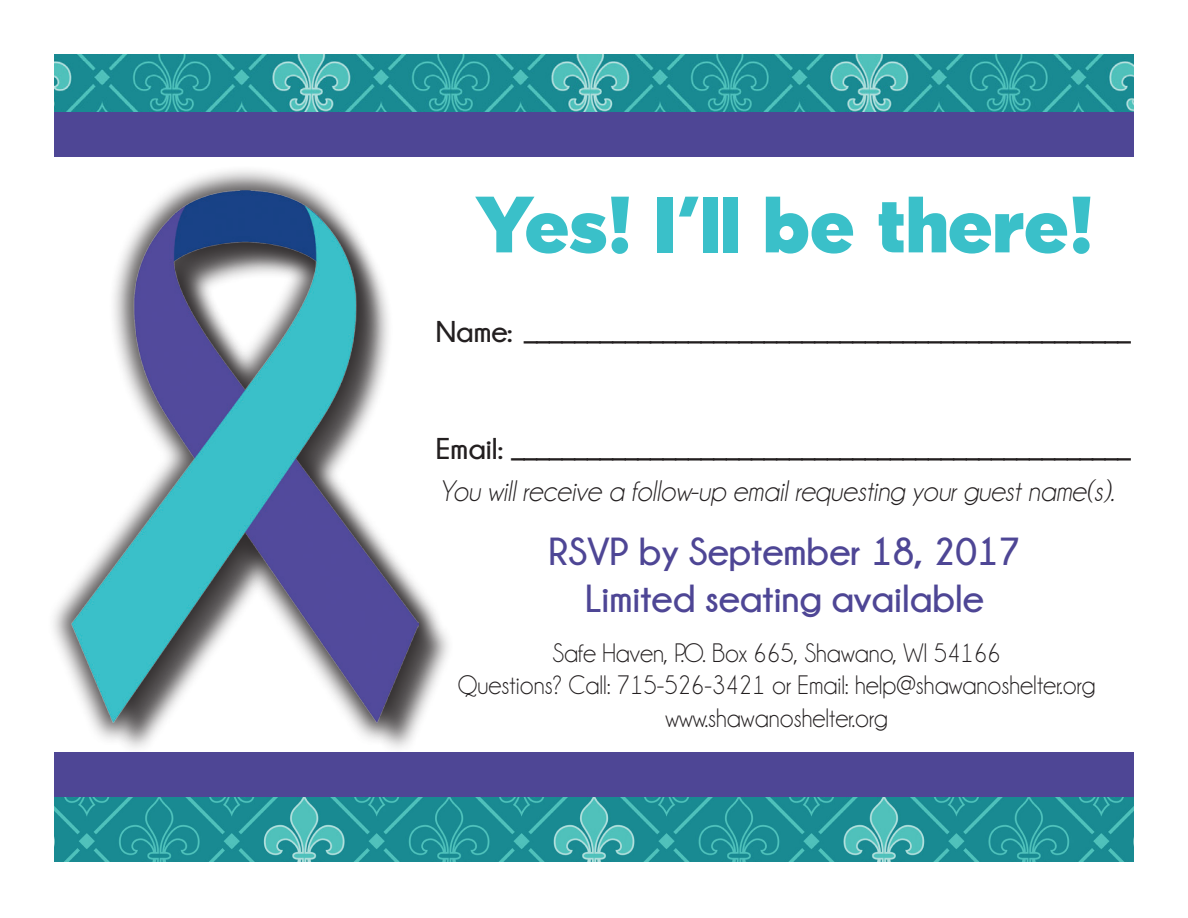
<style>
.page{position:relative;width:1188px;height:918px;background:#fff}
.page>*{position:absolute;margin:0;border:0;box-sizing:border-box;transform-origin:0 0}
.t1{font:900 72px "Tabarra";color:#3ac0c9}
.t2{font:700 39px "Champagne&Limousines";color:#4e4695}
.t3{font:700 30px "Champagne&Limousines";color:#231f20}
.t4{font:italic 30px "Champagne&Limousines";color:#231f20;scale:.95 1}
.t5{font:27px "Champagne&Limousines";color:#231f20;scale:.95 1}
</style>
<div class="page">
<img style="left:54px;top:797px;width:1080px;height:65px">
<img style="left:54px;top:54px;width:1080px;height:58px">
<div style="left:79px;top:195px;width:375px;height:562px;background:#231f20;opacity:.75"></div>
<div style="left:47px;top:164px;width:396px;height:583px;background:#231f20;opacity:.75"></div>
<img style="left:72px;top:190px;width:347px;height:533px">
<div style="left:54px;top:112px;width:1080px;height:44px;background:#4e4695"></div>
<div style="left:54px;top:753px;width:1080px;height:44px;background:#4e4695"></div>
<p class="t1" style="left:475px;top:179px;width:620px">Yes! I’ll be there!</p>
<p class="t3" style="left:436px;top:316px;width:696px">Name: ________________________________________________</p>
<p class="t3" style="left:436px;top:433px;width:696px">Email: _________________________________________________</p>
<p class="t4" style="left:439px;top:476px;width:712px">You will receive a follow-up email requesting your guest name(s).</p>
<p class="t2" style="left:548px;top:530px;width:474px">RSVP by September 18, 2017</p>
<p class="t2" style="left:585px;top:577px;width:400px">Limited seating available</p>
<p class="t5" style="left:552px;top:639px;width:473px">Safe Haven, P.O. Box 665, Shawano, WI 54166</p>
<p class="t5" style="left:458px;top:672px;width:673px">Questions? Call: 715-526-3421 or Email: help@shawanoshelter.org</p>
<p class="t5" style="left:666px;top:704px;width:235px">www.shawanoshelter.org</p>
</div>
